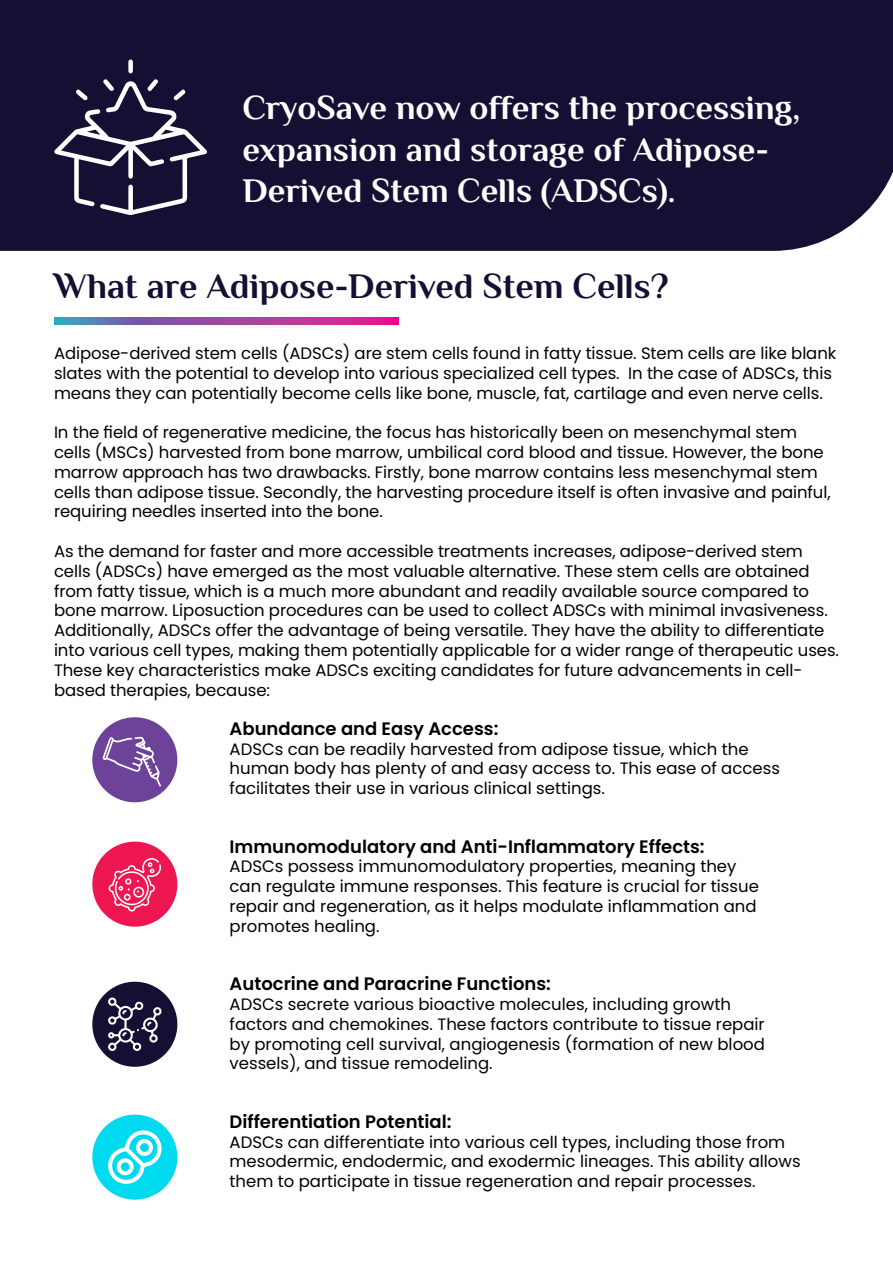
<style>
.page{position:relative;width:893px;height:1263px;background:#fff}
.page>*{position:absolute;margin:0;border:0;box-sizing:border-box;transform-origin:0 0}
.t1{font:700 36px "Philosopher";color:#160f33}
.t2{font:700 34.5px/41.4px "Philosopher";color:#fff}
.t3{font:600 18px "Poppins";color:#000}
.t4{font:16.5px/19.8px "Poppins";letter-spacing:-.005em;color:#000}
</style>
<div class="page">
<div style="left:0;top:0;width:893px;height:251px;background:#160f33"></div>
<div style="left:92px;top:1114px;width:85px;height:86px;background:#00daf1;border-radius:50%"></div>
<div style="left:92px;top:717px;width:85px;height:85px;background:#6d439a;border-radius:50%"></div>
<div style="left:92px;top:842px;width:85px;height:85px;background:#ed1651;border-radius:50%"></div>
<div style="left:92px;top:982px;width:85px;height:85px;background:#160f33;border-radius:50%"></div>
<svg style="left:102px;top:737px;width:59px;height:50px"></svg>
<svg style="left:108px;top:1130px;width:54px;height:54px"></svg>
<svg style="left:109px;top:858px;width:52px;height:53px"></svg>
<svg style="left:108px;top:997px;width:54px;height:54px"></svg>
<svg style="left:128px;top:60px;width:5px;height:13px"></svg>
<svg style="left:54px;top:79px;width:153px;height:136px;background:#3e3956"></svg>
<svg style="left:54px;top:318px;width:345px;height:6px;background:#9a4d9d"></svg>
<h2 class="t2" style="left:242px;top:87px;width:560px">CryoSave now offers the processing, expansion and storage of Adipose-<br>Derived Stem Cells (ADSCs).</h2>
<h1 class="t1" style="left:54px;top:262px;width:616px">What are Adipose-Derived Stem Cells?</h1>
<p class="t4" style="left:54px;top:343px;width:784px">Adipose-derived stem cells (ADSCs) are stem cells found in fatty tissue. Stem cells are like blank slates with the potential to develop into various specialized cell types. In the case of ADSCs, this means they can potentially become cells like bone, muscle, fat, cartilage and even nerve cells.</p>
<p class="t4" style="left:54px;top:422px;width:778px">In the field of regenerative medicine, the focus has historically been on mesenchymal stem cells (MSCs) harvested from bone marrow, umbilical cord blood and tissue. However, the bone marrow approach has two drawbacks. Firstly, bone marrow contains less mesenchymal stem cells than adipose tissue. Secondly, the harvesting procedure itself is often invasive and painful, requiring needles inserted into the bone.</p>
<p class="t4" style="left:54px;top:541px;width:786px">As the demand for faster and more accessible treatments increases, adipose-derived stem cells (ADSCs) have emerged as the most valuable alternative. These stem cells are obtained from fatty tissue, which is a much more abundant and readily available source compared to bone marrow. Liposuction procedures can be used to collect ADSCs with minimal invasiveness.<br>Additionally, ADSCs offer the advantage of being versatile. They have the ability to differentiate into various cell types, making them potentially applicable for a wider range of therapeutic uses.<br>These key characteristics make ADSCs exciting candidates for future advancements in cell&shy;based therapies, because:</p>
<p class="t3" style="left:230px;top:718px;width:270px">Abundance and Easy Access:</p>
<p class="t4" style="left:230px;top:739px;width:552px">ADSCs can be readily harvested from adipose tissue, which the human body has plenty of and easy access to. This ease of access facilitates their use in various clinical settings.</p>
<p class="t3" style="left:230px;top:836px;width:477px">Immunomodulatory and Anti-Inflammatory Effects:</p>
<p class="t4" style="left:230px;top:857px;width:531px">ADSCs possess immunomodulatory properties, meaning they can regulate immune responses. This feature is crucial for tissue repair and regeneration, as it helps modulate inflammation and promotes healing.</p>
<p class="t3" style="left:230px;top:973px;width:323px">Autocrine and Paracrine Functions:</p>
<p class="t4" style="left:230px;top:994px;width:537px">ADSCs secrete various bioactive molecules, including growth factors and chemokines. These factors contribute to tissue repair by promoting cell survival, angiogenesis (formation of new blood vessels), and tissue remodeling.</p>
<p class="t3" style="left:230px;top:1111px;width:223px">Differentiation Potential:</p>
<p class="t4" style="left:230px;top:1132px;width:573px">ADSCs can differentiate into various cell types, including those from mesodermic, endodermic, and exodermic lineages. This ability allows them to participate in tissue regeneration and repair processes.</p>
</div>
